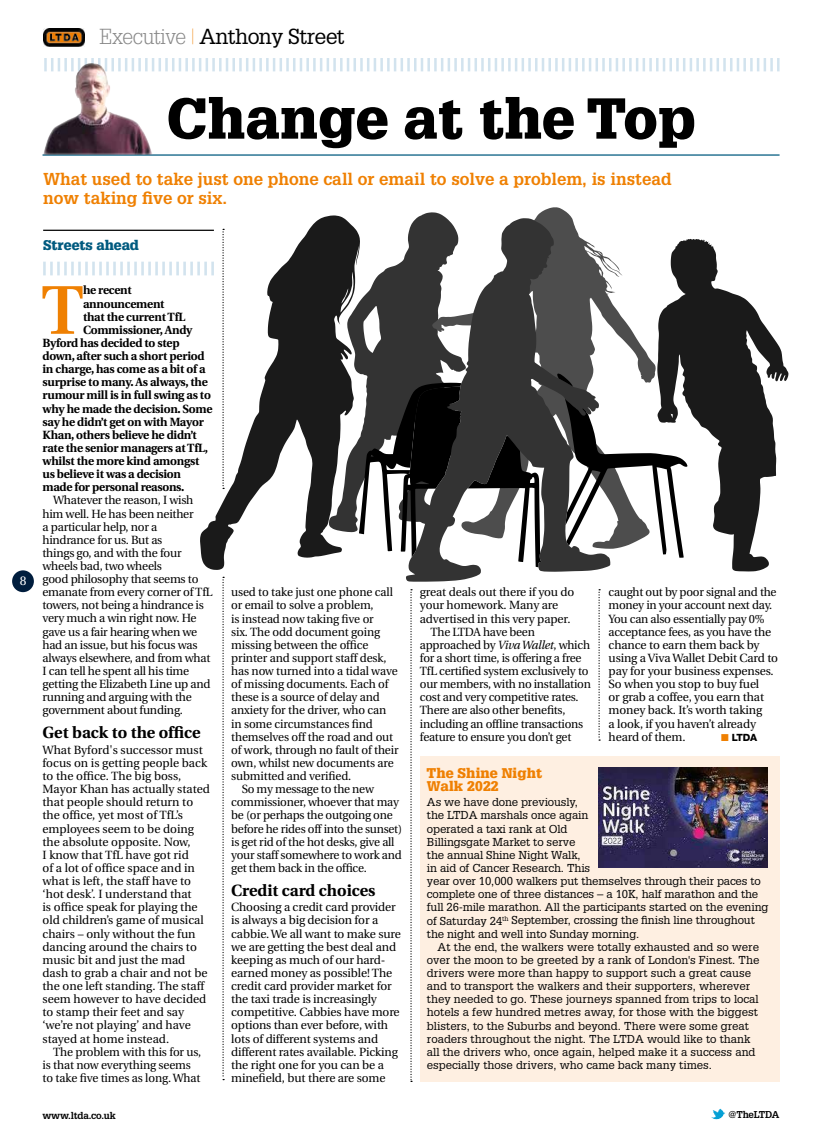
<style>
.page{position:relative;width:815px;height:1134px;background:#fff}
.page>*{position:absolute;margin:0;border:0;box-sizing:border-box;transform-origin:0 0}
.t1{font:600 68.75px "Utopia";color:#ef8002}
.t2{font:900 56.25px "Glypha";color:#000}
.t3{font:21.25px "Glypha";letter-spacing:-.025em;color:#000}
.t4{font:700 16.88px/18.8px "Glypha";color:#ef8002}
.t5{font:700 16.25px "Utopia";color:#000}
.t6{font:900 13.75px/13.1px "Glypha";letter-spacing:.01em;color:#ef8002}
.t7{font:900 13.75px "Glypha";color:#005a7f}
.t8{font:12.62px "Utopia";color:#fff}
.t9{font:11.88px/13.1px "Utopia";letter-spacing:-.01em;color:#000}
.t10{font:700 11.88px "Utopia";letter-spacing:-.02em;color:#000}
.t11{font:11.25px/13.1px "Glypha";color:#000}
.t12{font:800 10px "Helvetica Neue LT";color:#000}
.t13{font:700 9.75px "Glypha";letter-spacing:-.025em;color:#000}
.s1{font-weight:300;color:#878787}
.s2{font-weight:100;color:#ef8002}
.s3{font-style:italic}
.s4{color:#ef8002}
</style>
<div class="page">
<div style="left:12px;top:570px;width:22px;height:22px;background:#001d3d;border-radius:50%"></div>
<img style="left:711px;top:1108px;width:14px;height:11px">
<svg style="left:360px;top:212px;width:72px;height:171px;fill:#333"></svg>
<svg style="left:432px;top:207px;width:224px;height:176px"></svg>
<svg style="left:406px;top:218px;width:204px;height:364px;fill:#333"></svg>
<svg style="left:657px;top:239px;width:131px;height:332px;fill:#1a1a1a"></svg>
<svg style="left:565px;top:398px;width:122px;height:160px"></svg>
<svg style="left:557px;top:373px;width:16px;height:14px"></svg>
<svg style="left:467px;top:435px;width:74px;height:132px"></svg>
<svg style="left:360px;top:383px;width:101px;height:174px"></svg>
<svg style="left:200px;top:215px;width:160px;height:355px"></svg>
<svg style="left:44px;top:58px;width:736px;height:13px"></svg>
<hr style="left:43px;top:154px;width:737px;height:2px;background:#005a7f">
<svg style="left:43px;top:262px;width:171px;height:13px"></svg>
<hr style="left:43px;top:230px;width:171px;height:1px;background:#000">
<img style="left:43px;top:28px;width:42px;height:18px">
<svg style="left:410px;top:589px;width:2px;height:493px"></svg>
<svg style="left:222px;top:577px;width:2px;height:503px"></svg>
<svg style="left:598px;top:589px;width:2px;height:152px"></svg>
<img style="left:74px;top:63px;width:16px;height:37px">
<div style="left:420px;top:756px;width:360px;height:326px;background:#feefe1"></div>
<svg style="left:222px;top:229px;width:2px;height:260px"></svg>
<img style="left:598px;top:768px;width:169px;height:99px">
<h3 class="t3" style="left:100px;top:24px;width:247px"><span class="s1">Executive</span> <span class="s2">|</span> Anthony Street</h3>
<p class="t8" style="left:20px;top:574px;width:8px">8</p>
<h2 class="t2" style="left:167px;top:84px;width:531px">Change at the Top</h2>
<h3 class="t4" style="left:43px;top:169px;width:630px">What used to take just one phone call or email to solve a problem, is instead now taking five or six.</h3>
<p class="t7" style="left:43px;top:237px;width:97px">Streets ahead</p>
<h1 class="t1" style="left:41px;top:272px;width:44px">T</h1>
<p class="t10" style="left:83px;top:283px;width:50px">he recent</p>
<p class="t10" style="left:83px;top:297px;width:83px">announcement</p>
<p class="t10" style="left:83px;top:310px;width:104px">that the current TfL</p>
<p class="t10" style="left:83px;top:323px;width:111px">Commissioner, Andy</p>
<p class="t10" style="left:43px;top:336px;width:139px">Byford has decided to step</p>
<p class="t10" style="left:43px;top:349px;width:164px">down, after such a short period</p>
<p class="t10" style="left:43px;top:362px;width:164px">in charge, has come as a bit of a</p>
<p class="t10" style="left:43px;top:375px;width:167px">surprise to many. As always, the</p>
<p class="t10" style="left:43px;top:388px;width:170px">rumour mill is in full swing as to</p>
<p class="t10" style="left:43px;top:402px;width:171px">why he made the decision. Some</p>
<p class="t10" style="left:43px;top:415px;width:163px">say he didn’t get on with Mayor</p>
<p class="t10" style="left:43px;top:428px;width:156px">Khan, others believe he didn’t</p>
<p class="t10" style="left:43px;top:441px;width:167px">rate the senior managers at TfL,</p>
<p class="t10" style="left:43px;top:454px;width:158px">whilst the more kind amongst</p>
<p class="t10" style="left:43px;top:467px;width:140px">us believe it was a decision</p>
<p class="t10" style="left:43px;top:480px;width:144px">made for personal reasons.</p>
<p class="t9" style="left:43px;top:494px;width:172px;text-indent:11px">Whatever the reason, I wish him well. He has been neither<br>a particular help, nor a hindrance for us. But as<br>things go, and with the four wheels bad, two wheels<br>good philosophy that seems to emanate from every corner of TfL towers, not being a hindrance is very much a win right now. He gave us a fair hearing when we had an issue, but his focus was always elsewhere, and from what<br>I can tell he spent all his time getting the Elizabeth Line up and running and arguing with the government about funding.</p>
<h3 class="t5" style="left:43px;top:723px;width:160px">Get back to the office</h3>
<p class="t9" style="left:43px;top:743px;width:169px">What Byford's successor must focus on is getting people back to the office. The big boss,<br>Mayor Khan has actually stated that people should return to the office, yet most of TfL’s employees seem to be doing the absolute opposite. Now,<br>I know that TfL have got rid<br>of a lot of office space and in what is left, the staff have to ‘hot desk’. I understand that<br>is office speak for playing the old children’s game of musical chairs – only without the fun dancing around the chairs to music bit and just the mad dash to grab a chair and not be the one left standing. The staff seem however to have decided to stamp their feet and say ‘we’re not playing’ and have stayed at home instead.</p>
<p class="t9" style="left:43px;top:1045px;width:160px;text-indent:11px">The problem with this for us, is that now everything seems to take five times as long. What</p>
<p class="t9" style="left:231px;top:586px;width:163px">used to take just one phone call</p>
<p class="t9" style="left:231px;top:599px;width:144px">or email to solve a problem,</p>
<p class="t9" style="left:231px;top:612px;width:144px">is instead now taking five or</p>
<p class="t9" style="left:231px;top:625px;width:150px">six. The odd document going</p>
<p class="t9" style="left:231px;top:638px;width:139px">missing between the office</p>
<p class="t9" style="left:231px;top:651px;width:157px">printer and support staff desk,</p>
<p class="t9" style="left:231px;top:665px;width:168px">has now turned into a tidal wave</p>
<p class="t9" style="left:231px;top:678px;width:159px">of missing documents. Each of</p>
<p class="t9" style="left:231px;top:691px;width:150px">these is a source of delay and</p>
<p class="t9" style="left:231px;top:704px;width:157px">anxiety for the driver, who can</p>
<p class="t9" style="left:231px;top:717px;width:143px">in some circumstances find</p>
<p class="t9" style="left:231px;top:730px;width:163px">themselves off the road and out</p>
<p class="t9" style="left:231px;top:743px;width:169px">of work, through no fault of their</p>
<p class="t9" style="left:231px;top:756px;width:164px">own, whilst new documents are</p>
<p class="t9" style="left:231px;top:770px;width:122px">submitted and verified.</p>
<p class="t9" style="left:242px;top:783px;width:134px">So my message to the new</p>
<p class="t9" style="left:231px;top:796px;width:169px">commissioner, whoever that may</p>
<p class="t9" style="left:231px;top:809px;width:163px">be (or perhaps the outgoing one</p>
<p class="t9" style="left:231px;top:822px;width:172px">before he rides off into the sunset)</p>
<p class="t9" style="left:231px;top:835px;width:165px">is get rid of the hot desks, give all</p>
<p class="t9" style="left:231px;top:848px;width:172px">your staff somewhere to work and</p>
<p class="t9" style="left:231px;top:861px;width:137px">get them back in the office.</p>
<h3 class="t5" style="left:231px;top:881px;width:146px">Credit card choices</h3>
<p class="t9" style="left:231px;top:901px;width:171px">Choosing a credit card provider is always a big decision for a cabbie. We all want to make sure we are getting the best deal and keeping as much of our hard&shy;earned money as possible! The credit card provider market for the taxi trade is increasingly competitive. Cabbies have more options than ever before, with lots of different systems and different rates available. Picking the right one for you can be a minefield, but there are some</p>
<p class="t9" style="left:420px;top:586px;width:156px">great deals out there if you do</p>
<p class="t9" style="left:420px;top:599px;width:140px">your homework. Many are</p>
<p class="t9" style="left:420px;top:612px;width:152px">advertised in this very paper.</p>
<p class="t9" style="left:431px;top:625px;width:106px">The LTDA have been</p>
<p class="t9" style="left:420px;top:638px;width:172px">approached by <span class="s3">Viva Wallet</span>, which</p>
<p class="t9" style="left:420px;top:652px;width:163px">for a short time, is offering a free</p>
<p class="t9" style="left:420px;top:665px;width:170px">TfL certified system exclusively to</p>
<p class="t9" style="left:420px;top:678px;width:172px">our members, with no installation</p>
<p class="t9" style="left:420px;top:691px;width:160px">cost and very competitive rates.</p>
<p class="t9" style="left:420px;top:704px;width:147px">There are also other benefits,</p>
<p class="t9" style="left:420px;top:717px;width:165px">including an offline transactions</p>
<p class="t9" style="left:420px;top:730px;width:153px">feature to ensure you don’t get</p>
<p class="t9" style="left:609px;top:586px;width:171px">caught out by poor signal and the money in your account next day.<br>You can also essentially pay 0% acceptance fees, as you have the chance to earn them back by using a Viva Wallet Debit Card to pay for your business expenses.<br>So when you stop to buy fuel<br>or grab a coffee, you earn that money back. It’s worth taking<br>a look, if you haven’t already heard of them.</p>
<p class="t12" style="left:721px;top:731px;width:38px"><span class="s4">■</span> LTDA</p>
<p class="t6" style="left:427px;top:766px;width:117px">The Shine Night<br>Walk 2022</p>
<p class="t11" style="left:427px;top:795px;width:343px">As we have done previously,<br>the LTDA marshals once again<br>operated a taxi rank at Old<br>Billingsgate Market to serve<br>the annual Shine Night Walk,<br>in aid of Cancer Research. This<br>year over 10,000 walkers put themselves through their paces to complete one of three distances – a 10K, half marathon and the full 26-mile marathon. All the participants started on the evening of Saturday 24<sup>th</sup> September, crossing the finish line throughout the night and well into Sunday morning.</p>
<p class="t11" style="left:427px;top:940px;width:334px;text-indent:11px">At the end, the walkers were totally exhausted and so were over the moon to be greeted by a rank of London's Finest. The drivers were more than happy to support such a great cause and to transport the walkers and their supporters, wherever they needed to go. These journeys spanned from trips to local hotels a few hundred metres away, for those with the biggest blisters, to the Suburbs and beyond. There were some great roaders throughout the night. The LTDA would like to thank all the drivers who, once again, helped make it a success and especially those drivers, who came back many times.</p>
<p class="t13" style="left:43px;top:1109px;width:75px">www.ltda.co.uk</p>
<p class="t13" style="left:728px;top:1108px;width:53px">@TheLTDA</p>
</div>
